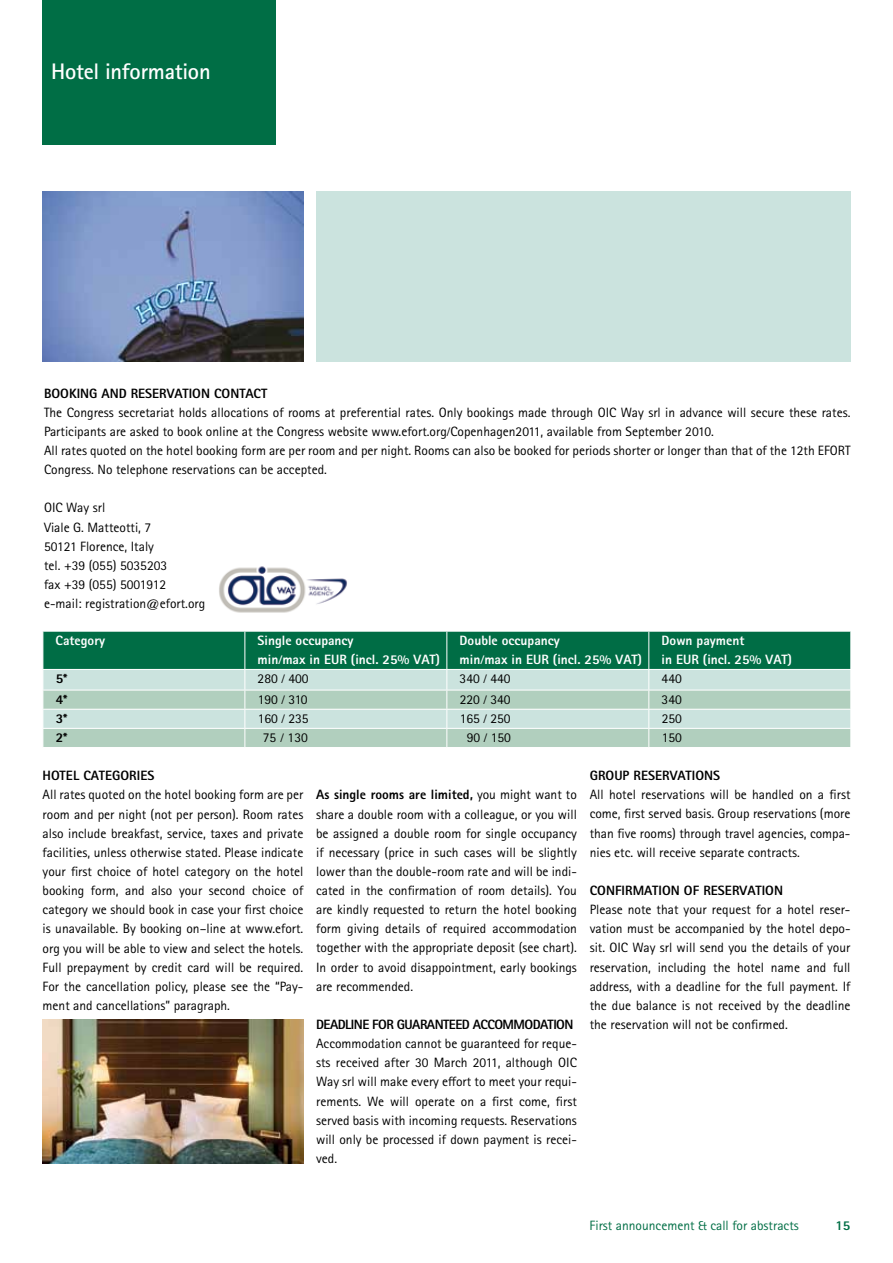
<style>
.page{position:relative;width:893px;height:1263px;background:#fff}
.page>*{position:absolute;margin:0;border:0;box-sizing:border-box;transform-origin:0 0}
.t1{font:700 22.5px "Rotis Sans Serif Std";letter-spacing:-.01em;color:#fff}
.t2{font:13.5px/19.2px "Rotis Sans Serif Std";color:#000;text-align:justify}
.t3{font:800 13.5px "Rotis Sans Serif Std";letter-spacing:.005em;color:#000}
.t4{font:800 13.5px/19.2px "Rotis Sans Serif Std";color:#fff}
.t5{font:13.5px "Rotis Sans Serif Std";color:#006e45}
.t6{font:800 13.5px "Rotis Sans Serif Std";color:#006e45}
.s1{font-weight:800}
</style>
<div class="page">
<div style="left:43px;top:0;width:233px;height:145px;background:#006e45"></div>
<svg style="left:43px;top:632px;width:808px;height:115px;background:#82b7a3"></svg>
<hr style="left:43px;top:631px;width:1px;height:38px;background:#fff">
<hr style="left:244px;top:631px;width:1px;height:38px;background:#fff">
<hr style="left:446px;top:631px;width:1px;height:38px;background:#fff">
<hr style="left:648px;top:631px;width:1px;height:38px;background:#fff">
<hr style="left:850px;top:631px;width:1px;height:38px;background:#fff">
<hr style="left:43px;top:669px;width:202px;height:1px;background:#fff">
<hr style="left:245px;top:669px;width:202px;height:1px;background:#fff">
<hr style="left:447px;top:669px;width:202px;height:1px;background:#fff">
<hr style="left:649px;top:669px;width:202px;height:1px;background:#fff">
<img style="left:219px;top:566px;width:128px;height:47px">
<div style="left:316px;top:191px;width:534px;height:170px;background:#cbe3de"></div>
<img style="left:43px;top:191px;width:260px;height:170px">
<img style="left:43px;top:1020px;width:260px;height:143px">
<h1 class="t1" style="left:51px;top:57px;width:161px">Hotel information</h1>
<p class="t3" style="left:44px;top:384px;width:9px">BOO</p>
<p class="t3" style="left:69px;top:384px;width:42px">KING AND</p>
<p class="t3" style="left:131px;top:384px;width:37px">RESERVAT</p>
<p class="t3" style="left:189px;top:384px;width:34px">ION CONTACT</p>
<p class="t2" style="left:44px;top:403px;width:808px;text-align:left">The Congress secretariat holds allocations of rooms at preferential rates. Only bookings made through OIC Way srl in advance will secure these rates.<br>Participants are asked to book online at the Congress website www.efort.org/Copenhagen2011, available from September 2010.<br>All rates quoted on the hotel booking form are per room and per night. Rooms can also be booked for periods shorter or longer than that of the 12th EFORT Congress. No telephone reservations can be accepted.</p>
<p class="t2" style="left:44px;top:498px;width:163px;text-align:left">OIC Way srl<br>Viale G. Matteotti, 7<br>50121 Florence, Italy<br>tel. +39 (055) 5035203<br>fax +39 (055) 5001912 e-mail: registration@efort.org</p>
<p class="t4" style="left:56px;top:630px;width:51px">Category</p>
<p class="t4" style="left:258px;top:630px;width:184px">Single occupancy<br>min/max in EUR (incl. 25% VAT)</p>
<p class="t4" style="left:460px;top:630px;width:184px">Double occupancy<br>min/max in EUR (incl. 25% VAT)</p>
<p class="t4" style="left:662px;top:630px;width:132px">Down payment<br>in EUR (incl. 25% VAT)</p>
<p class="t3" style="left:56px;top:670px;width:13px">5*</p>
<p class="t2" style="left:258px;top:669px;width:52px">280 / 400</p>
<p class="t2" style="left:460px;top:669px;width:52px">340 / 440</p>
<p class="t2" style="left:662px;top:669px;width:22px">440</p>
<p class="t3" style="left:56px;top:690px;width:13px">4*</p>
<p class="t2" style="left:258px;top:689px;width:51px">190 / 310</p>
<p class="t2" style="left:460px;top:689px;width:52px">220 / 340</p>
<p class="t2" style="left:662px;top:689px;width:22px">340</p>
<p class="t3" style="left:56px;top:710px;width:13px">3*</p>
<p class="t2" style="left:258px;top:709px;width:52px">160 / 235</p>
<p class="t2" style="left:460px;top:709px;width:52px">165 / 250</p>
<p class="t2" style="left:662px;top:709px;width:22px">250</p>
<p class="t3" style="left:56px;top:729px;width:13px">2*</p>
<p class="t2" style="left:263px;top:728px;width:47px">75 / 130</p>
<p class="t2" style="left:467px;top:728px;width:46px">90 / 150</p>
<p class="t2" style="left:662px;top:728px;width:22px">150</p>
<p class="t3" style="left:43px;top:767px;width:113px">HOTEL CATEGORIES</p>
<p class="t2" style="left:43px;top:785px;width:262px">All rates quoted on the hotel booking form are per room and per night (not per person). Room rates also include breakfast, service, taxes and private facilities, unless otherwise stated. Please indicate your first choice of hotel category on the hotel booking form, and also your second choice of category we should book in case your first choice is unavailable. By booking on–line at www.efort. org you will be able to view and select the hotels.<br>Full prepayment by credit card will be required.<br>For the cancellation policy, please see the “Pay&shy;ment and cancellations” paragraph.</p>
<p class="t2" style="left:316px;top:785px;width:262px"><span class="s1">As single rooms are limited,</span> you might want to share a double room with a colleague, or you will be assigned a double room for single occupancy if necessary (price in such cases will be slightly lower than the double-room rate and will be indi&shy;cated in the confirmation of room details). You are kindly requested to return the hotel booking form giving details of required accommodation together with the appropriate deposit (see chart).<br>In order to avoid disappointment, early bookings are recommended.</p>
<p class="t3" style="left:316px;top:1016px;width:90px">DEADLINE FOR GUARANT</p>
<p class="t3" style="left:449px;top:1016px;width:33px">EED ACCOMMODAT</p>
<p class="t3" style="left:553px;top:1016px;width:12px">ION</p>
<p class="t2" style="left:316px;top:1034px;width:262px">Accommodation cannot be guaranteed for reque&shy;sts received after 30 March 2011, although OIC Way srl will make every effort to meet your requi&shy;rements. We will operate on a first come, first served basis with incoming requests. Reservations will only be processed if down payment is recei&shy;ved.</p>
<p class="t3" style="left:590px;top:767px;width:9px">GROU</p>
<p class="t3" style="left:623px;top:767px;width:48px">P RESERVAT</p>
<p class="t3" style="left:692px;top:767px;width:30px">IONS</p>
<p class="t2" style="left:590px;top:785px;width:262px">All hotel reservations will be handled on a first come, first served basis. Group reservations (more than five rooms) through travel agencies, compa&shy;nies etc. will receive separate contracts.</p>
<p class="t3" style="left:590px;top:882px;width:9px">CON</p>
<p class="t3" style="left:615px;top:882px;width:20px">FIRMAT</p>
<p class="t3" style="left:659px;top:882px;width:82px">ION OF RESERVAT</p>
<p class="t3" style="left:762px;top:882px;width:13px">ION</p>
<p class="t2" style="left:590px;top:900px;width:262px">Please note that your request for a hotel reser&shy;vation must be accompanied by the hotel depo&shy;sit. OIC Way srl will send you the details of your reservation, including the hotel name and full address, with a deadline for the full payment. If the due balance is not received by the deadline the reservation will not be confirmed.</p>
<p class="t5" style="left:590px;top:1217px;width:211px">First announcement &amp; call for abstracts</p>
<p class="t6" style="left:835px;top:1216px;width:17px">15</p>
</div>
